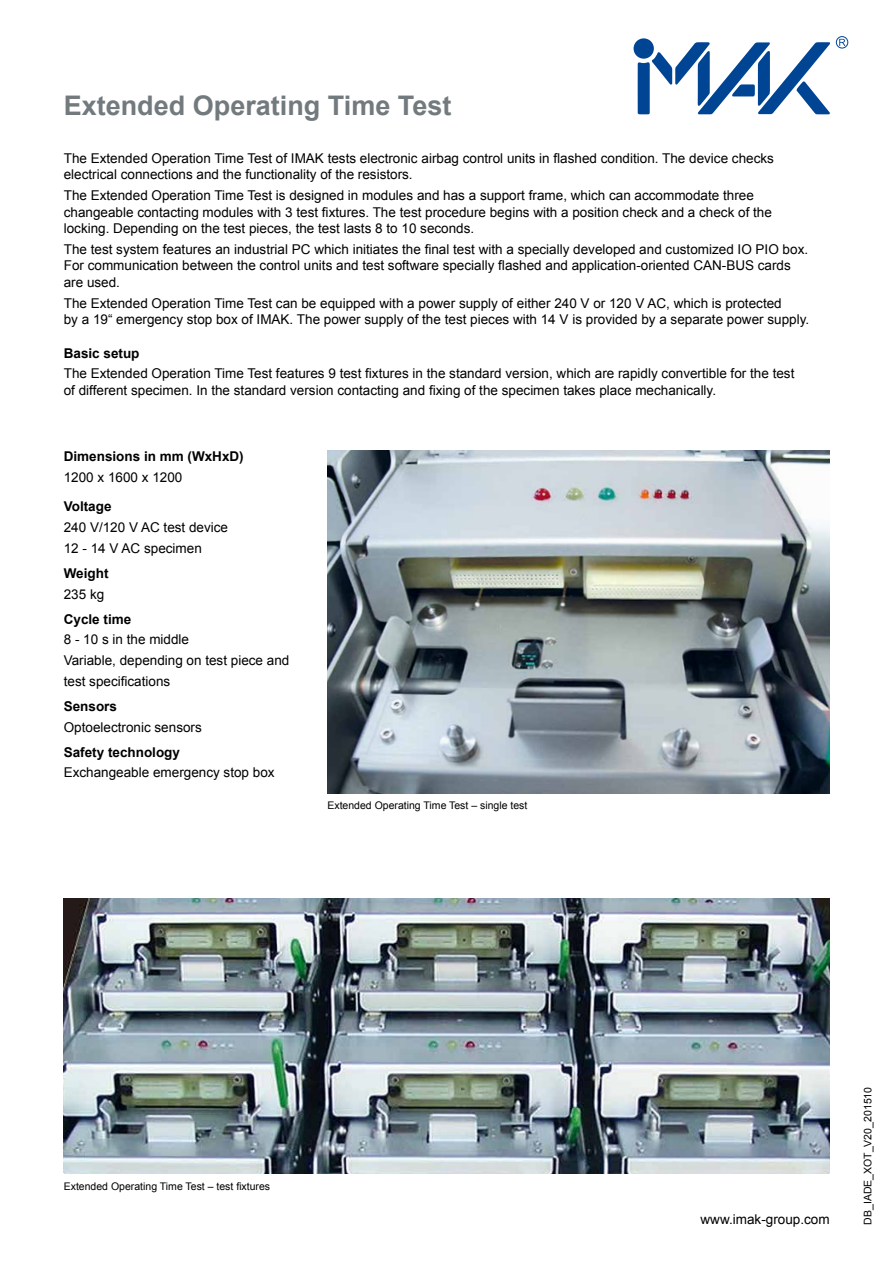
<style>
.page{position:relative;width:893px;height:1263px;background:#fff}
.page>*{position:absolute;margin:0;border:0;box-sizing:border-box;transform-origin:0 0}
.t1{font:700 27px "Arial";color:#727a7e}
.t2{font:13.5px/16.5px "Arial";color:#000}
.t3{font:700 13.5px "Arial";color:#000}
.t4{font:10.5px "Arial";color:#000}
</style>
<div class="page">
<div style="left:634px;top:38px;width:20px;height:21px;background:#004494;border-radius:50%"></div>
<svg style="left:637px;top:42px;width:193px;height:73px"></svg>
<div style="left:836px;top:36px;width:12px;height:12px;border:1px solid #004494;border-radius:50%"></div>
<svg style="left:839px;top:39px;width:6px;height:7px"></svg>
<img style="left:327px;top:451px;width:502px;height:342px">
<img style="left:64px;top:898px;width:765px;height:275px">
<h1 class="t1" style="left:64px;top:88px;width:389px">Extended Operating Time Test</h1>
<p class="t2" style="left:64px;top:150px;width:712px">The Extended Operation Time Test of IMAK tests electronic airbag control units in flashed condition. The device checks electrical connections and the functionality of the resistors.</p>
<p class="t2" style="left:64px;top:187px;width:710px">The Extended Operation Time Test is designed in modules and has a support frame, which can accommodate three changeable contacting modules with 3 test fixtures. The test procedure begins with a position check and a check of the locking. Depending on the test pieces, the test lasts 8 to 10 seconds.</p>
<p class="t2" style="left:64px;top:241px;width:746px">The test system features an industrial PC which initiates the final test with a specially developed and customized IO PIO box.<br>For communication between the control units and test software specially flashed and application-oriented CAN-BUS cards are used.</p>
<p class="t2" style="left:64px;top:295px;width:747px">The Extended Operation Time Test can be equipped with a power supply of either 240 V or 120 V AC, which is protected<br>by a 19“ emergency stop box of IMAK. The power supply of the test pieces with 14 V is provided by a separate power supply.</p>
<p class="t3" style="left:64px;top:344px;width:77px">Basic setup</p>
<p class="t2" style="left:64px;top:366px;width:732px">The Extended Operation Time Test features 9 test fixtures in the standard version, which are rapidly convertible for the test of different specimen. In the standard version contacting and fixing of the specimen takes place mechanically.</p>
<p class="t3" style="left:64px;top:448px;width:182px">Dimensions in mm (WxHxD)</p>
<p class="t2" style="left:64px;top:469px;width:120px">1200 x 1600 x 1200</p>
<p class="t3" style="left:64px;top:498px;width:49px">Voltage</p>
<p class="t2" style="left:64px;top:517px;width:166px;line-height:20.7px">240 V/120 V AC test device<br>12 - 14 V AC specimen</p>
<p class="t3" style="left:64px;top:564px;width:46px">Weight</p>
<p class="t2" style="left:64px;top:586px;width:42px">235 kg</p>
<p class="t3" style="left:64px;top:610px;width:69px">Cycle time</p>
<p class="t2" style="left:64px;top:629px;width:227px;line-height:20.7px">8 - 10 s in the middle<br>Variable, depending on test piece and test specifications</p>
<p class="t3" style="left:64px;top:697px;width:55px">Sensors</p>
<p class="t2" style="left:64px;top:719px;width:140px">Optoelectronic sensors</p>
<p class="t3" style="left:64px;top:743px;width:118px">Safety technology</p>
<p class="t2" style="left:64px;top:765px;width:212px">Exchangeable emergency stop box</p>
<p class="t4" style="left:327px;top:798px;width:201px">Extended Operating Time Test – single test</p>
<p class="t4" style="left:64px;top:1180px;width:208px">Extended Operating Time Test – test fixtures</p>
<p class="t2" style="left:701px;top:1211px;width:131px">www.imak-group.com</p>
<p class="t4" style="left:861px;top:1225px;width:139px;rotate:-90deg">DB_IADE_XOT_V20_201510</p>
</div>
